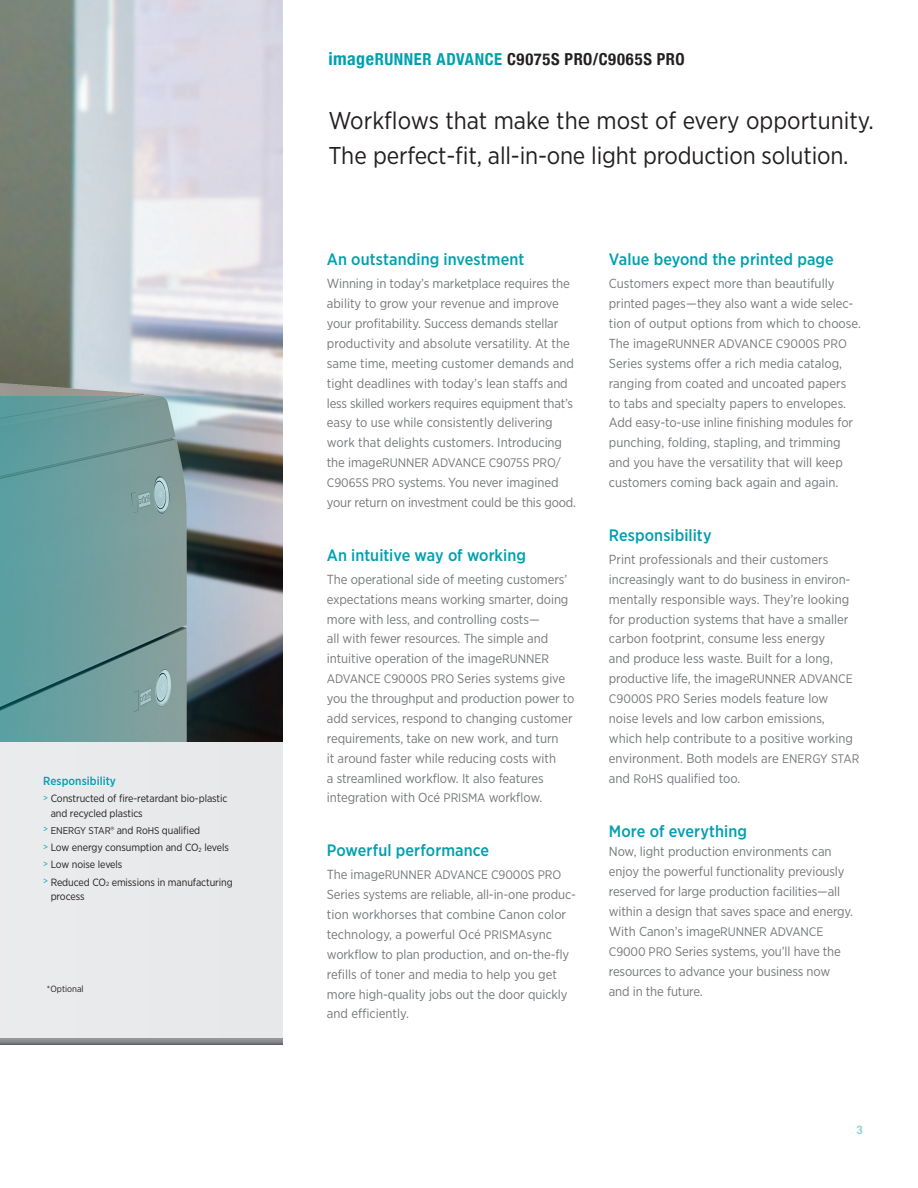
<style>
.page{position:relative;width:918px;height:1188px;background:#fff}
.page>*{position:absolute;margin:0;border:0;box-sizing:border-box;transform-origin:0 0}
.t1{font:24.3px/34.5px "Gotham Narrow";letter-spacing:-.01em;color:#231f20}
.t2{font:500 16.5px "Gotham Narrow";letter-spacing:.005em;color:#00a0b0}
.t3{font:700 condensed 16.5px "Helvetica Neue";letter-spacing:.035em;color:#231f20}
.t4{font:13.2px/19.8px "Gotham Narrow";letter-spacing:-.005em;color:#76787b}
.t5{font:12.3px "Gotham Narrow";letter-spacing:-.01em;color:#76787b}
.t6{font:700 condensed 12px "Helvetica Neue";color:#8ed1d9}
.t7{font:500 11.7px "Gotham Narrow";letter-spacing:.005em;color:#00a0b0}
.t8{font:10.5px/17.2px "Gotham Narrow";letter-spacing:-.01em;color:#231f20}
.t9{font:9px "Gotham Narrow";color:#231f20}
.s1{font-size:9px;color:#00a0b0}
.s2{font-size:9.75px}
.s3{font-size:6px}
.s4{font-size:18px;color:#00a0b0}
.s5{color:#00a0b0}
.s6{font-size:13.2px}
.s7{font-size:12.3px}
</style>
<div class="page">
<div style="left:0;top:1000px;width:283px;height:45px;background:linear-gradient(to right,#8b8d90,#8b8d90)"></div>
<div style="left:0;top:742px;width:283px;height:296px;background:#e9eaeb"></div>
<img style="left:0;top:0;width:283px;height:396px">
<svg style="left:0;top:396px;width:283px;height:346px;background:#719193"></svg>
<p class="t7" style="left:43px;top:774px;width:74px">Responsibility</p>
<p class="t8" style="left:51px;top:791px;width:178px;line-height:14.2px;text-indent:-8px"><span class="s1">&gt;</span> Constructed of fire-retardant bio-plastic and recycled plastics</p>
<p class="t8" style="left:43px;top:821px;width:191px"><span class="s1">&gt;</span> <span class="s2">ENERGY STAR</span>® and <span class="s2">R</span>o<span class="s2">HS</span> qualified<br><span class="s1">&gt;</span> Low energy consumption and CO<span class="s3">2</span> levels <span class="s1">&gt;</span> Low noise levels<br><span class="s1">&gt;</span> Reduced CO<span class="s3">2</span> emissions in manufacturing</p>
<p class="t8" style="left:51px;top:887px;width:35px">process</p>
<p class="t9" style="left:47px;top:983px;width:38px">*Optional</p>
<p class="t3" style="left:328px;top:49px;width:358px"><span class="s4">image</span><span class="s5">RUNNER ADVANCE</span> C9075S PRO/C9065S PRO</p>
<h1 class="t1" style="left:328px;top:103px;width:547px">Workflows that make the most of every opportunity.<br>The perfect-fit, all-in-one light production solution.</h1>
<p class="t2" style="left:327px;top:249px;width:199px">An outstanding investment</p>
<p class="t4" style="left:327px;top:274px;width:249px">Winning in today’s marketplace requires the ability to grow your revenue and improve your profitability. Success demands stellar productivity and absolute versatility. At the same time, meeting customer demands and tight deadlines with today’s lean staffs and less skilled workers requires equipment that’s easy to use while consistently delivering work that delights customers. Introducing</p>
<p class="t5" style="left:327px;top:455px;width:235px"><span class="s6">the image</span>RUNNER ADVANCE C9075S PRO/</p>
<p class="t4" style="left:327px;top:472px;width:251px"><span class="s7">C9065S PRO</span> systems. You never imagined your return on investment could be this good.</p>
<p class="t2" style="left:327px;top:545px;width:201px">An intuitive way of working</p>
<p class="t4" style="left:327px;top:569px;width:249px">The operational side of meeting customers’ expectations means working smarter, doing more with less, and controlling costs—<br>all with fewer resources. The simple and intuitive operation of the image<span class="s7">RUNNER ADVANCE C9000S PRO</span> Series systems give you the throughput and production power to add services, respond to changing customer requirements, take on new work, and turn<br>it around faster while reducing costs with<br>a streamlined workflow. It also features integration with Océ <span class="s7">PRISMA</span> workflow.</p>
<p class="t2" style="left:327px;top:840px;width:164px">Powerful performance</p>
<p class="t5" style="left:327px;top:867px;width:236px"><span class="s6">The image</span>RUNNER ADVANCE C9000S PRO</p>
<p class="t4" style="left:327px;top:884px;width:251px">Series systems are reliable, all-in-one produc&shy;tion workhorses that combine Canon color technology, a powerful Océ <span class="s7">PRISMA</span>sync workflow to plan production, and on-the-fly refills of toner and media to help you get more high-quality jobs out the door quickly and efficiently.</p>
<p class="t2" style="left:609px;top:249px;width:226px">Value beyond the printed page</p>
<p class="t4" style="left:609px;top:274px;width:254px">Customers expect more than beautifully printed pages—they also want a wide selec&shy;tion of output options from which to choose.</p>
<p class="t5" style="left:609px;top:336px;width:240px"><span class="s6">The image</span>RUNNER ADVANCE C9000S PRO</p>
<p class="t4" style="left:609px;top:353px;width:246px">Series systems offer a rich media catalog, ranging from coated and uncoated papers to tabs and specialty papers to envelopes.<br>Add easy-to-use inline finishing modules for punching, folding, stapling, and trimming and you have the versatility that will keep customers coming back again and again.</p>
<p class="t2" style="left:609px;top:525px;width:104px">Responsibility</p>
<p class="t4" style="left:609px;top:549px;width:252px">Print professionals and their customers increasingly want to do business in environ&shy;mentally responsible ways. They’re looking for production systems that have a smaller carbon footprint, consume less energy<br>and produce less waste. Built for a long, productive life, the image<span class="s7">RUNNER ADVANCE C9000S PRO</span> Series models feature low noise levels and low carbon emissions, which help contribute to a positive working environment. Both models are <span class="s7">ENERGY STAR </span>and <span class="s7">R</span>o<span class="s7">HS</span> qualified too.</p>
<p class="t2" style="left:609px;top:820px;width:140px">More of everything</p>
<p class="t4" style="left:609px;top:842px;width:246px">Now, light production environments can enjoy the powerful functionality previously reserved for large production facilities—all within a design that saves space and energy.<br>With Canon’s image<span class="s7">RUNNER ADVANCE C9000 PRO</span> Series systems, you’ll have the resources to advance your business now and in the future.</p>
<p class="t6" style="left:857px;top:1122px;width:7px">3</p>
</div>
